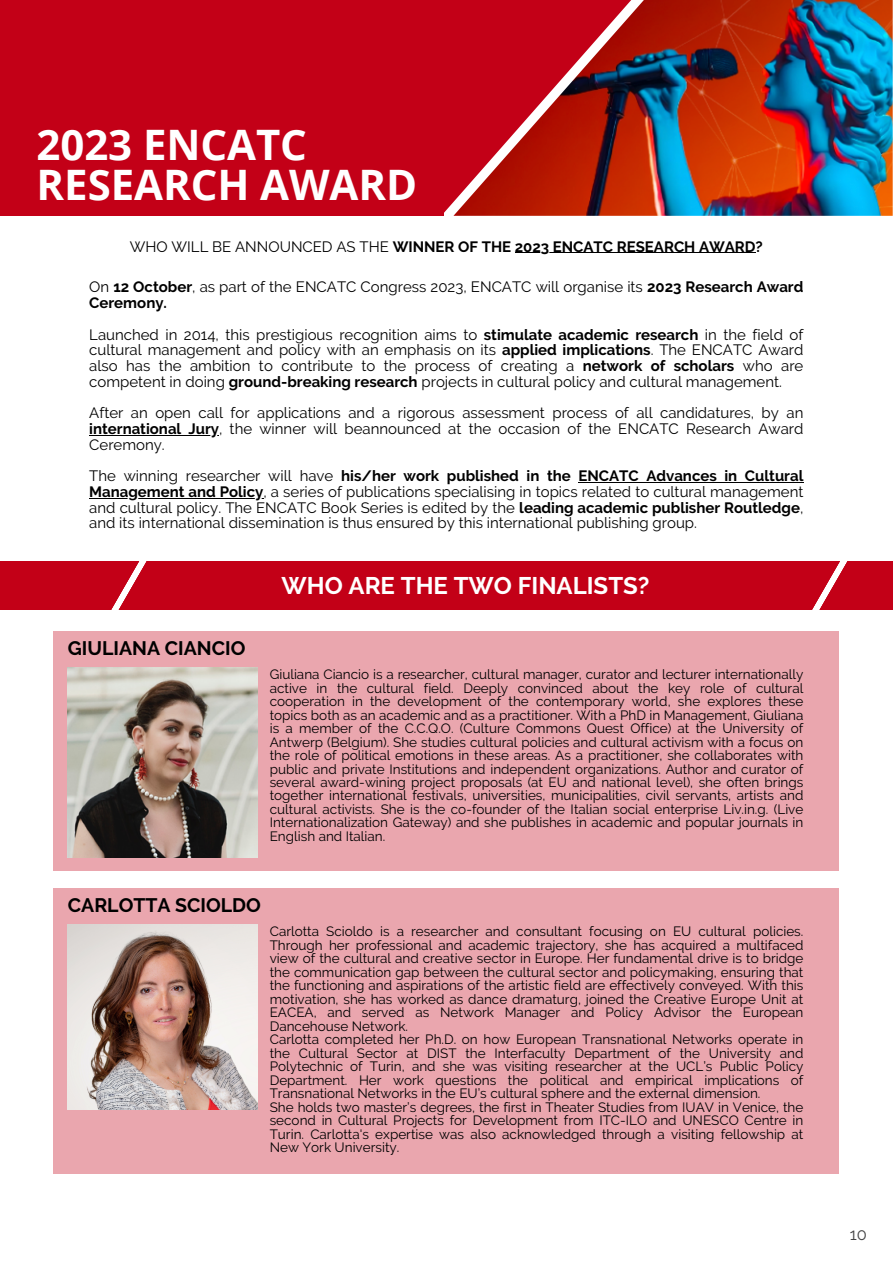
<style>
.page{position:relative;width:893px;height:1264px;background:#fff}
.page>*{position:absolute;margin:0;border:0;box-sizing:border-box;transform-origin:0 0}
.t1{font:700 42px/40.5px "Open Sans";color:#fff}
.t2{font:700 24px "Raleway";color:#fff}
.t3{font:700 19.5px "Raleway";color:#000}
.t4{font:16.5px "Raleway";color:#434344}
.t5{font:15px/15.8px "Raleway";color:#000;text-align:justify}
.t6{font:700 15px "Raleway";color:#000}
.t7{font:13.5px/13.5px "Raleway";color:#000;text-align:justify}
.s1{font-weight:400}
.s2{font-weight:700}
</style>
<div class="page">
<img style="left:702px;top:0;width:190px;height:216px">
<svg style="left:443px;top:0;width:259px;height:216px"></svg>
<div style="left:0;top:0;width:443px;height:216px;background:#c30017"></div>
<div style="left:53px;top:631px;width:786px;height:240px;background:#eaa6ae"></div>
<img style="left:68px;top:667px;width:190px;height:190px">
<div style="left:53px;top:888px;width:786px;height:285px;background:#eaa6ae"></div>
<div style="left:0;top:561px;width:892px;height:48px;background:#c30017"></div>
<svg style="left:110px;top:561px;width:38px;height:49px"></svg>
<svg style="left:811px;top:561px;width:38px;height:49px"></svg>
<img style="left:68px;top:924px;width:190px;height:185px">
<hr style="left:514px;top:252px;width:241px;height:1px;background:#000">
<hr style="left:89px;top:435px;width:130px;height:1px;background:#000">
<hr style="left:578px;top:482px;width:225px;height:1px;background:#000">
<hr style="left:89px;top:497px;width:174px;height:1px;background:#000">
<p class="t1" style="left:37px;top:123px;width:382px">2023 ENCATC<br>RESEARCH AWARD</p>
<p class="t6" style="left:130px;top:238px;width:634px"><span class="s1">WHO WILL BE ANNOUNCED AS THE</span> WINNER OF THE 2023 ENCATC RESEARCH AWARD?</p>
<p class="t5" style="left:89px;top:279px;width:715px">On <span class="s2">12 October</span>, as part of the ENCATC Congress 2023, ENCATC will organise its <span class="s2">2023 Research Award<br>Ceremony.</span></p>
<p class="t5" style="left:89px;top:326px;width:715px">Launched in 2014, this prestigious recognition aims to <span class="s2">stimulate academic research</span> in the field of cultural management and policy with an emphasis on its <span class="s2">applied implications</span>. The ENCATC Award also has the ambition to contribute to the process of creating a <span class="s2">network of scholars</span> who are competent in doing <span class="s2">ground-breaking research</span> projects in cultural policy and cultural management.</p>
<p class="t5" style="left:89px;top:405px;width:715px">After an open call for applications and a rigorous assessment process of all candidatures, by an <span class="s2">international Jury</span>, the winner will beannounced at the occasion of the ENCATC Research Award Ceremony.</p>
<p class="t5" style="left:89px;top:468px;width:715px">The winning researcher will have <span class="s2">his/her work published in the ENCATC Advances in Cultural Management and Policy</span>, a series of publications specialising in topics related to cultural management and cultural policy. The ENCATC Book Series is edited by the <span class="s2">leading academic publisher Routledge</span>, and its international dissemination is thus ensured by this international publishing group.</p>
<p class="t3" style="left:68px;top:636px;width:179px">GIULIANA CIANCIO</p>
<p class="t2" style="left:281px;top:571px;width:369px">WHO ARE THE TWO FINALISTS?</p>
<p class="t7" style="left:270px;top:667px;width:535px">Giuliana Ciancio is a researcher, cultural manager, curator and lecturer internationally active in the cultural field. Deeply convinced about the key role of cultural cooperation in the development of the contemporary world, she explores these topics both as an academic and as a practitioner. With a PhD in Management, Giuliana is a member of the C.C.Q.O. (Culture Commons Quest Office) at the University of Antwerp (Belgium). She studies cultural policies and cultural activism with a focus on the role of political emotions in these areas. As a practitioner, she collaborates with public and private Institutions and independent organizations. Author and curator of several award-wining project proposals (at EU and national level), she often brings together international festivals, universities, municipalities, civil servants, artists and cultural activists. She is the co-founder of the Italian social enterprise Liv.in.g. (Live Internationalization Gateway) and she publishes in academic and popular journals in English and Italian.</p>
<p class="t3" style="left:68px;top:893px;width:195px">CARLOTTA SCIOLDO</p>
<p class="t7" style="left:270px;top:924px;width:535px">Carlotta Scioldo is a researcher and consultant focusing on EU cultural policies.<br>Through her professional and academic trajectory, she has acquired a multifaced view of the cultural and creative sector in Europe. Her fundamental drive is to bridge the communication gap between the cultural sector and policymaking, ensuring that the functioning and aspirations of the artistic field are effectively conveyed. With this motivation, she has worked as dance dramaturg, joined the Creative Europe Unit at EACEA, and served as Network Manager and Policy Advisor the European Dancehouse Network.</p>
<p class="t7" style="left:270px;top:1032px;width:535px">Carlotta completed her Ph.D. on how European Transnational Networks operate in the Cultural Sector at DIST the Interfaculty Department of the University and Polytechnic of Turin, and she was visiting researcher at the UCL’s Public Policy Department. Her work questions the political and empirical implications of Transnational Networks in the EU’s cultural sphere and the external dimension.</p>
<p class="t7" style="left:270px;top:1099px;width:535px">She holds two master’s degrees, the first in Theater Studies from IUAV in Venice, the second in Cultural Projects for Development from ITC-ILO and UNESCO Centre in Turin. Carlotta's expertise was also acknowledged through a visiting fellowship at New York University.</p>
<p class="t4" style="left:849px;top:1224px;width:19px">10</p>
</div>
